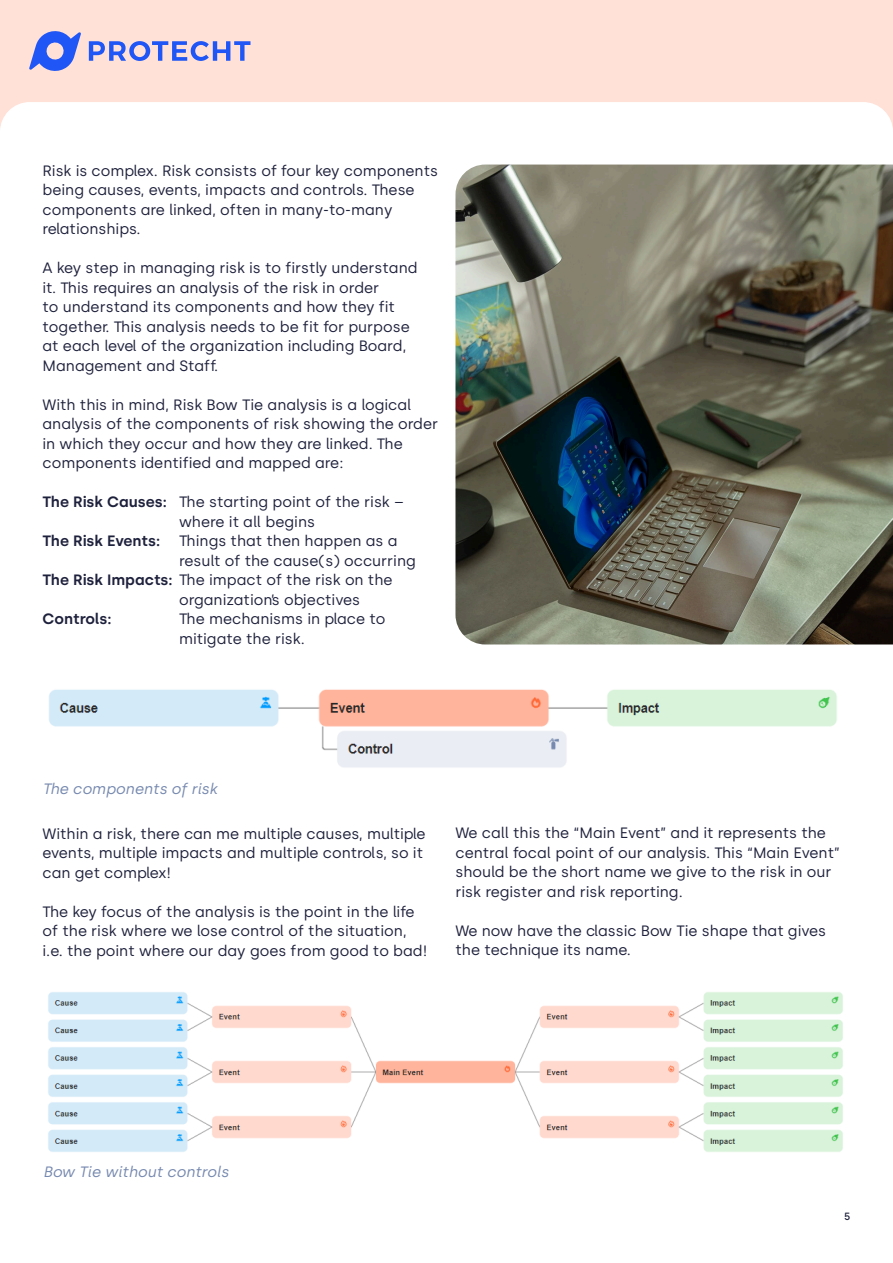
<style>
.page{position:relative;width:893px;height:1263px;background:#ffe1d7}
.page>*{position:absolute;margin:0;border:0;box-sizing:border-box;transform-origin:0 0}
.body{font:15px/19.5px "Silka";color:#1e213c}
.body-no-space-after{font:15px/19.5px "Silka";color:#1e213c}
.t1{font:italic 15px "Silka";color:#7689af}
.body-no-space-after-2{font:600 15px "Silka";color:#1e213c}
.body-2{font:600 15px "Silka";color:#1e213c}
.t2{font:500 10.5px "Silka";color:#1e213c}
.s1{font-weight:600}
</style>
<div class="page">
<div style="left:0;top:102px;width:893px;height:1161px;background:#fff"></div>
<svg style="left:89px;top:41px;width:161px;height:20px"></svg>
<svg style="left:29px;top:31px;width:52px;height:40px"></svg>
<img style="left:43px;top:682px;width:807px;height:89px">
<img style="left:455px;top:165px;width:438px;height:479px">
<img style="left:43px;top:989px;width:808px;height:165px">
<p class="body" style="left:43px;top:161px;width:397px">Risk is complex. Risk consists of four key components being causes, events, impacts and controls. These components are linked, often in many-to-many relationships.</p>
<p class="body" style="left:43px;top:258px;width:377px">A key step in managing risk is to firstly understand it. This requires an analysis of the risk in order<br>to understand its components and how they fit together. This analysis needs to be fit for purpose at each level of the organization including Board, Management and Staff.</p>
<p class="body" style="left:43px;top:395px;width:397px">With this in mind, Risk Bow Tie analysis is a logical analysis of the components of risk showing the order in which they occur and how they are linked. The components identified and mapped are:</p>
<p class="body-no-space-after" style="left:179px;top:492px;width:226px;text-indent:-136px"><span class="s1">The Risk Causes:</span> The starting point of the risk – where it all begins</p>
<p class="body-no-space-after-2" style="left:43px;top:532px;width:119px">The Risk Events:</p>
<p class="body-no-space-after" style="left:179px;top:531px;width:238px">Things that then happen as a result of the cause(s) occurring</p>
<p class="body-no-space-after" style="left:179px;top:570px;width:215px;text-indent:-136px"><span class="s1">The Risk Impacts:</span> The impact of the risk on the organization’s objectives</p>
<p class="body-2" style="left:43px;top:610px;width:70px">Controls:</p>
<p class="body" style="left:179px;top:609px;width:208px">The mechanisms in place to mitigate the risk.</p>
<p class="t1" style="left:43px;top:780px;width:176px">The components of risk</p>
<p class="body" style="left:43px;top:824px;width:385px">Within a risk, there can me multiple causes, multiple events, multiple impacts and multiple controls, so it can get complex!</p>
<p class="body" style="left:43px;top:902px;width:386px">The key focus of the analysis is the point in the life of the risk where we lose control of the situation, i.e. the point where our day goes from good to bad!</p>
<p class="body" style="left:455px;top:823px;width:386px">We call this the “Main Event” and it represents the central focal point of our analysis. This “Main Event” should be the short name we give to the risk in our risk register and risk reporting.</p>
<p class="body" style="left:455px;top:921px;width:372px">We now have the classic Bow Tie shape that gives the technique its name.</p>
<p class="t1" style="left:43px;top:1163px;width:187px">Bow Tie without controls</p>
<p class="t2" style="left:844px;top:1210px;width:8px">5</p>
</div>
